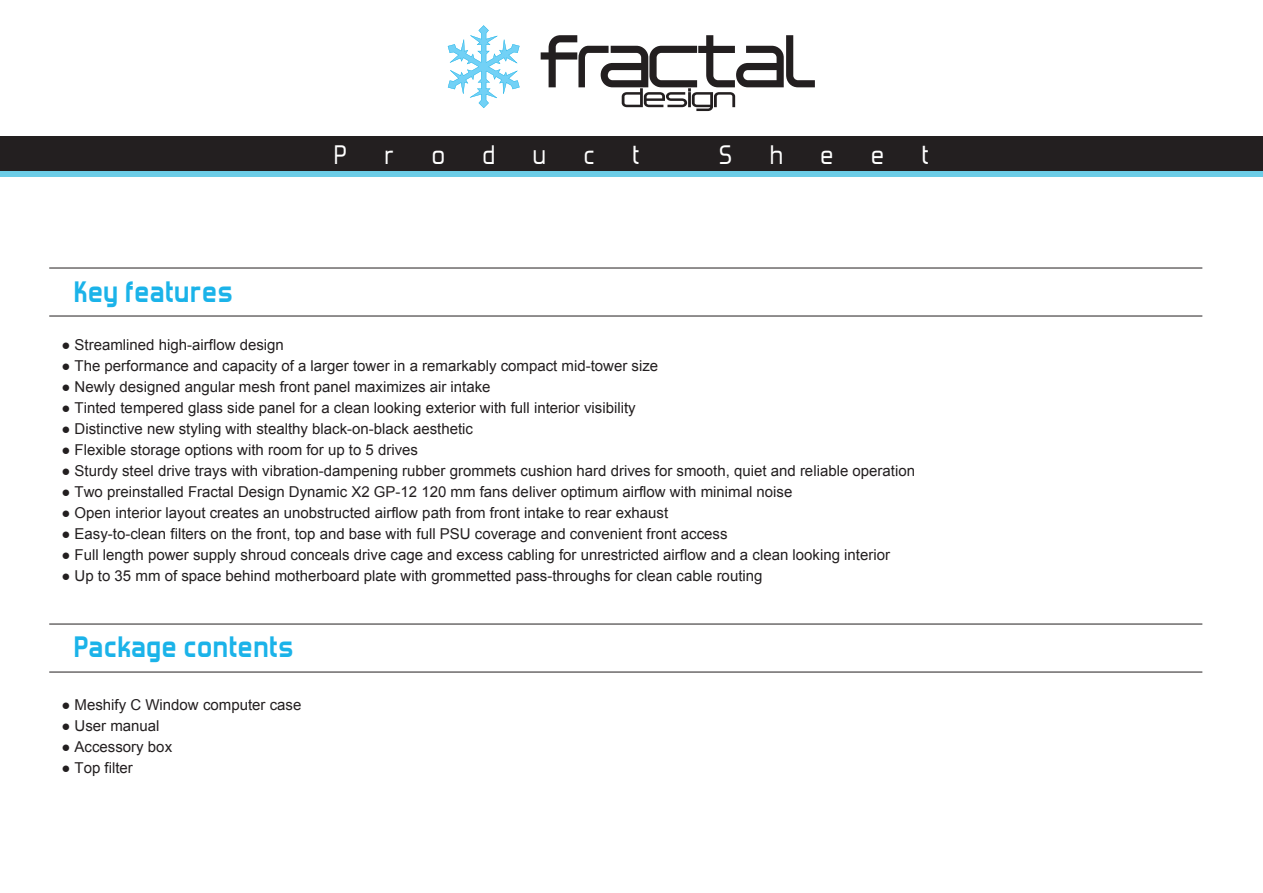
<style>
.page{position:relative;width:1263px;height:893px;background:#fff}
.page>*{position:absolute;margin:0;border:0;box-sizing:border-box;transform-origin:0 0}
.t1{font:700 33px "Forgotten Futurist";color:#1bb3e9}
.t2{font:31.5px "Forgotten Futurist";letter-spacing:1.2em;color:#fff}
.t3{font:15px "Arial";color:#231f20}
</style>
<div class="page">
<hr style="left:49px;top:268px;width:1153px;height:1px;background:#231f20">
<hr style="left:49px;top:316px;width:1153px;height:1px;background:#231f20">
<hr style="left:49px;top:624px;width:1153px;height:1px;background:#231f20">
<hr style="left:49px;top:672px;width:1153px;height:1px;background:#231f20">
<div style="left:0;top:164px;width:1263px;height:13px;background:#6ccde7"></div>
<div style="left:0;top:137px;width:1263px;height:34px;background:#231f20"></div>
<svg style="left:541px;top:35px;width:274px;height:76px"></svg>
<svg style="left:448px;top:25px;width:72px;height:83px"></svg>
<h1 class="t1" style="left:73px;top:274px;width:161px">Key features</h1>
<h2 class="t2" style="left:334px;top:141px;width:307px">Product</h2>
<h2 class="t2" style="left:719px;top:141px;width:211px">Sheet</h2>
<p class="t3" style="left:61px;top:335px;width:224px">● Streamlined high-airflow design</p>
<p class="t3" style="left:61px;top:356px;width:598px">● The performance and capacity of a larger tower in a remarkably compact mid-tower size</p>
<p class="t3" style="left:61px;top:377px;width:431px">● Newly designed angular mesh front panel maximizes air intake</p>
<p class="t3" style="left:61px;top:398px;width:576px">● Tinted tempered glass side panel for a clean looking exterior with full interior visibility</p>
<p class="t3" style="left:61px;top:419px;width:413px">● Distinctive new styling with stealthy black-on-black aesthetic</p>
<p class="t3" style="left:61px;top:440px;width:358px">● Flexible storage options with room for up to 5 drives</p>
<p class="t3" style="left:61px;top:461px;width:855px">● Sturdy steel drive trays with vibration-dampening rubber grommets cushion hard drives for smooth, quiet and reliable operation</p>
<p class="t3" style="left:61px;top:482px;width:732px">● Two preinstalled Fractal Design Dynamic X2 GP-12 120 mm fans deliver optimum airflow with minimal noise</p>
<p class="t3" style="left:61px;top:503px;width:608px">● Open interior layout creates an unobstructed airflow path from front intake to rear exhaust</p>
<p class="t3" style="left:61px;top:524px;width:668px">● Easy-to-clean filters on the front, top and base with full PSU coverage and convenient front access</p>
<p class="t3" style="left:61px;top:545px;width:830px">● Full length power supply shroud conceals drive cage and excess cabling for unrestricted airflow and a clean looking interior</p>
<p class="t3" style="left:61px;top:566px;width:703px">● Up to 35 mm of space behind motherboard plate with grommetted pass-throughs for clean cable routing</p>
<h1 class="t1" style="left:73px;top:629px;width:222px">Package contents</h1>
<p class="t3" style="left:61px;top:695px;width:241px">● Meshify C Window computer case</p>
<p class="t3" style="left:61px;top:716px;width:100px">● User manual</p>
<p class="t3" style="left:61px;top:737px;width:112px">● Accessory box</p>
<p class="t3" style="left:61px;top:758px;width:73px">● Top filter</p>
</div>
